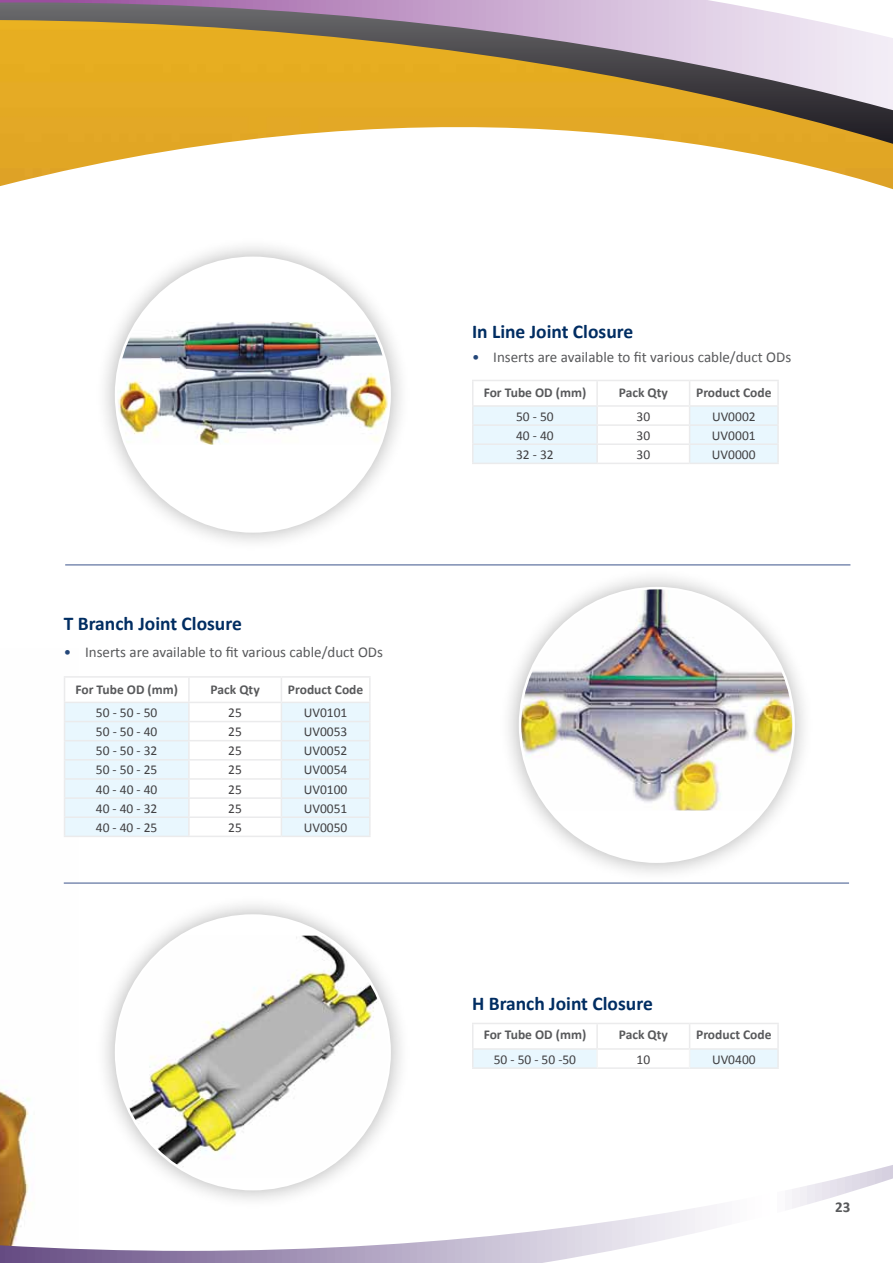
<style>
.page{position:relative;width:893px;height:1263px;background:#fff}
.page>*{position:absolute;margin:0;border:0;box-sizing:border-box;transform-origin:0 0}
.t1{font:700 19.5px "Calibri";color:#002d62}
.t2{font:15px "Calibri";color:#58595b}
.t3{font:700 15px "Calibri";color:#58595b}
.t4{font:13.5px "Calibri";color:#414042}
.t5{font:700 13.5px "Calibri";color:#58595b}
.s1{color:#244779}
</style>
<div class="page">
<img style="left:0;top:144px;width:893px;height:45px">
<img style="left:0;top:882px;width:64px;height:283px">
<svg style="left:0;top:1165px;width:893px;height:98px"></svg>
<hr style="left:65px;top:564px;width:785px;height:2px;background:#7d8db2">
<div style="left:95px;top:237px;width:315px;height:315px;background:#000;opacity:.3"></div>
<div style="left:116px;top:258px;width:274px;height:273px;background:#fff;border-radius:50%"></div>
<img style="left:116px;top:322px;width:274px;height:122px">
<hr style="left:64px;top:882px;width:785px;height:2px;background:#7d8db2">
<div style="left:499px;top:567px;width:315px;height:315px;background:#000;opacity:.3"></div>
<div style="left:520px;top:588px;width:274px;height:274px;background:#fff;border-radius:50%"></div>
<img style="left:520px;top:588px;width:274px;height:222px">
<div style="left:95px;top:895px;width:315px;height:314px;background:#000;opacity:.3"></div>
<div style="left:116px;top:915px;width:274px;height:274px;background:#fff;border-radius:50%"></div>
<img style="left:116px;top:936px;width:274px;height:242px">
<svg style="left:472px;top:380px;width:307px;height:83px"></svg>
<hr style="left:472px;top:463px;width:125px;height:1px;background:#ebebec">
<hr style="left:597px;top:463px;width:93px;height:1px;background:#ebebec">
<hr style="left:690px;top:463px;width:89px;height:1px;background:#ebebec">
<hr style="left:472px;top:1067px;width:125px;height:2px;background:#ebebec">
<hr style="left:597px;top:1067px;width:93px;height:2px;background:#ebebec">
<hr style="left:690px;top:1067px;width:89px;height:2px;background:#ebebec">
<svg style="left:472px;top:1023px;width:307px;height:44px"></svg>
<hr style="left:64px;top:676px;width:125px;height:2px;background:#ebebec">
<hr style="left:189px;top:676px;width:92px;height:2px;background:#ebebec">
<hr style="left:281px;top:676px;width:90px;height:2px;background:#ebebec">
<svg style="left:64px;top:678px;width:307px;height:158px"></svg>
<hr style="left:64px;top:836px;width:125px;height:1px;background:#ebebec">
<hr style="left:189px;top:836px;width:92px;height:1px;background:#ebebec">
<hr style="left:281px;top:836px;width:90px;height:1px;background:#ebebec">
<svg style="left:0;top:2px;width:893px;height:142px;background:#caa662"></svg>
<h1 class="t1" style="left:64px;top:611px;width:180px">T Branch Joint Closure</h1>
<p class="t2" style="left:64px;top:643px;width:321px"><span class="s1">•</span> Inserts are available to fit various cable/duct ODs</p>
<p class="t5" style="left:75px;top:681px;width:104px">For Tube OD (mm)</p>
<p class="t5" style="left:211px;top:681px;width:51px">Pack Qty</p>
<p class="t5" style="left:288px;top:681px;width:77px">Product Code</p>
<p class="t4" style="left:96px;top:704px;width:63px">50 - 50 - 50</p>
<p class="t4" style="left:228px;top:704px;width:15px">25</p>
<p class="t4" style="left:304px;top:704px;width:45px">UV0101</p>
<p class="t4" style="left:96px;top:723px;width:63px">50 - 50 - 40</p>
<p class="t4" style="left:228px;top:723px;width:15px">25</p>
<p class="t4" style="left:304px;top:723px;width:45px">UV0053</p>
<p class="t4" style="left:96px;top:742px;width:63px">50 - 50 - 32</p>
<p class="t4" style="left:228px;top:742px;width:15px">25</p>
<p class="t4" style="left:304px;top:742px;width:45px">UV0052</p>
<p class="t4" style="left:96px;top:761px;width:63px">50 - 50 - 25</p>
<p class="t4" style="left:228px;top:761px;width:15px">25</p>
<p class="t4" style="left:304px;top:761px;width:45px">UV0054</p>
<p class="t4" style="left:96px;top:781px;width:63px">40 - 40 - 40</p>
<p class="t4" style="left:228px;top:781px;width:15px">25</p>
<p class="t4" style="left:304px;top:781px;width:45px">UV0100</p>
<p class="t4" style="left:96px;top:800px;width:63px">40 - 40 - 32</p>
<p class="t4" style="left:228px;top:800px;width:15px">25</p>
<p class="t4" style="left:304px;top:800px;width:45px">UV0051</p>
<p class="t4" style="left:96px;top:819px;width:63px">40 - 40 - 25</p>
<p class="t4" style="left:228px;top:819px;width:15px">25</p>
<p class="t4" style="left:304px;top:819px;width:45px">UV0050</p>
<h1 class="t1" style="left:472px;top:319px;width:163px">In Line Joint Closure</h1>
<p class="t2" style="left:472px;top:348px;width:321px"><span class="s1">•</span> Inserts are available to fit various cable/duct ODs</p>
<p class="t5" style="left:484px;top:384px;width:104px">For Tube OD (mm)</p>
<p class="t5" style="left:619px;top:384px;width:51px">Pack Qty</p>
<p class="t5" style="left:696px;top:384px;width:77px">Product Code</p>
<p class="t4" style="left:516px;top:408px;width:39px">50 - 50</p>
<p class="t4" style="left:636px;top:408px;width:15px">30</p>
<p class="t4" style="left:712px;top:408px;width:45px">UV0002</p>
<p class="t4" style="left:516px;top:427px;width:39px">40 - 40</p>
<p class="t4" style="left:636px;top:427px;width:15px">30</p>
<p class="t4" style="left:712px;top:427px;width:45px">UV0001</p>
<p class="t4" style="left:516px;top:446px;width:39px">32 - 32</p>
<p class="t4" style="left:636px;top:446px;width:15px">30</p>
<p class="t4" style="left:712px;top:446px;width:45px">UV0000</p>
<h1 class="t1" style="left:472px;top:991px;width:182px">H Branch Joint Closure</h1>
<p class="t5" style="left:484px;top:1026px;width:104px">For Tube OD (mm)</p>
<p class="t5" style="left:619px;top:1026px;width:51px">Pack Qty</p>
<p class="t5" style="left:696px;top:1026px;width:77px">Product Code</p>
<p class="t4" style="left:494px;top:1051px;width:84px">50 - 50 - 50 -50</p>
<p class="t4" style="left:636px;top:1051px;width:15px">10</p>
<p class="t4" style="left:712px;top:1051px;width:45px">UV0400</p>
<p class="t3" style="left:835px;top:1197px;width:17px">23</p>
</div>
